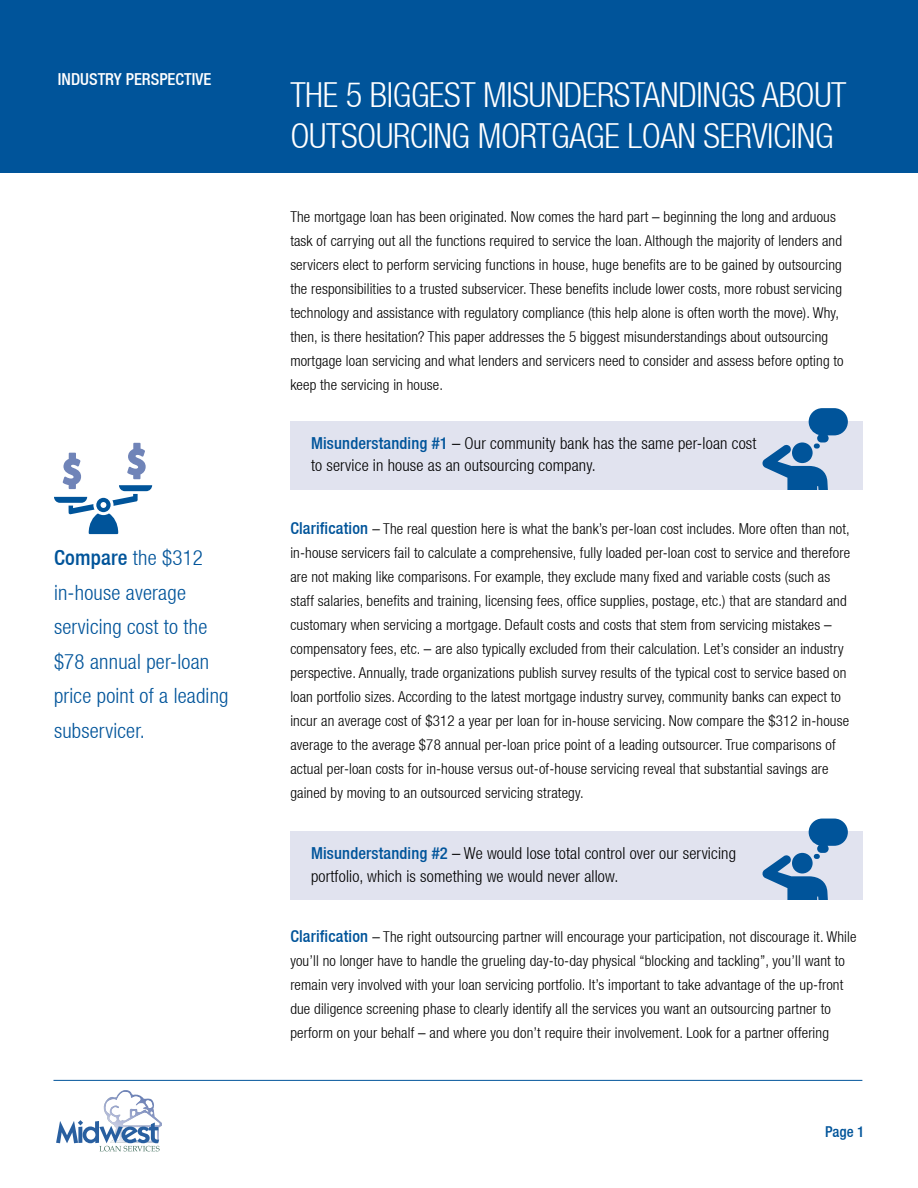
<style>
.page{position:relative;width:918px;height:1188px;background:#fff}
.page>*{position:absolute;margin:0;border:0;box-sizing:border-box;transform-origin:0 0}
.t1{font:300 condensed 34.5px/42px "Helvetica Neue LT";letter-spacing:-.01em;color:#fff}
.t2{font:300 condensed 21px/34.5px "Helvetica Neue LT";letter-spacing:.01em;color:#00549a}
.t3{font:300 condensed 16.5px/22.5px "Helvetica Neue LT";letter-spacing:.01em;color:#000}
.t4{font:500 condensed 16.5px "Helvetica Neue LT";color:#fff}
.t5{font:300 condensed 15px/24px "Helvetica Neue LT";letter-spacing:.01em;color:#000}
.t6{font:500 condensed 15px "Helvetica Neue LT";color:#00549a}
.s1{font-weight:500}
.s2{font-weight:500;color:#00549a}
.s3{font-weight:500;font-size:16.5px;color:#00549a}
</style>
<div class="page">
<div style="left:0;top:0;width:918px;height:173px;background:#00549a"></div>
<img style="left:120px;top:1090px;width:42px;height:37px">
<svg style="left:56px;top:1092px;width:104px;height:59px"></svg>
<hr style="left:53px;top:1080px;width:809px;height:1px;background:#00549a">
<div style="left:290px;top:421px;width:573px;height:68px;background:#e1e3ef"></div>
<svg style="left:762px;top:408px;width:86px;height:81px"></svg>
<div style="left:290px;top:832px;width:573px;height:68px;background:#e1e3ef"></div>
<svg style="left:762px;top:819px;width:86px;height:81px"></svg>
<svg style="left:54px;top:443px;width:98px;height:91px"></svg>
<p class="t4" style="left:58px;top:69px;width:155px">INDUSTRY PERSPECTIVE</p>
<h2 class="t2" style="left:54px;top:541px;width:176px"><span class="s1">Compare</span> the $312 in-house average servicing cost to the $78 annual per-loan price point of a leading subservicer.</h2>
<h1 class="t1" style="left:290px;top:73px;width:558px">THE 5 BIGGEST MISUNDERSTANDINGS ABOUT<br>OUTSOURCING MORTGAGE LOAN SERVICING</h1>
<p class="t5" style="left:290px;top:205px;width:555px">The mortgage loan has been originated. Now comes the hard part – beginning the long and arduous task of carrying out all the functions required to service the loan. Although the majority of lenders and servicers elect to perform servicing functions in house, huge benefits are to be gained by outsourcing the responsibilities to a trusted subservicer. These benefits include lower costs, more robust servicing technology and assistance with regulatory compliance (this help alone is often worth the move). Why, then, is there hesitation? This paper addresses the 5 biggest misunderstandings about outsourcing mortgage loan servicing and what lenders and servicers need to consider and assess before opting to keep the servicing in house.</p>
<p class="t3" style="left:311px;top:432px;width:447px"><span class="s2">Misunderstanding #1</span> – Our community bank has the same per-loan cost to service in house as an outsourcing company.</p>
<p class="t5" style="left:290px;top:517px;width:561px"><span class="s3">Clarification</span> – The real question here is what the bank’s per-loan cost includes. More often than not, in-house servicers fail to calculate a comprehensive, fully loaded per-loan cost to service and therefore are not making like comparisons. For example, they exclude many fixed and variable costs (such as staff salaries, benefits and training, licensing fees, office supplies, postage, etc.) that are standard and customary when servicing a mortgage. Default costs and costs that stem from servicing mistakes – compensatory fees, etc. – are also typically excluded from their calculation. Let’s consider an industry perspective. Annually, trade organizations publish survey results of the typical cost to service based on loan portfolio sizes. According to the latest mortgage industry survey, community banks can expect to incur an average cost of $312 a year per loan for in-house servicing. Now compare the $312 in-house average to the average $78 annual per-loan price point of a leading outsourcer. True comparisons of actual per-loan costs for in-house versus out-of-house servicing reveal that substantial savings are gained by moving to an outsourced servicing strategy.</p>
<p class="t3" style="left:311px;top:842px;width:427px"><span class="s2">Misunderstanding #2</span> – We would lose total control over our servicing portfolio, which is something we would never allow.</p>
<p class="t5" style="left:290px;top:925px;width:568px"><span class="s3">Clarification</span> – The right outsourcing partner will encourage your participation, not discourage it. While you’ll no longer have to handle the grueling day-to-day physical “blocking and tackling”, you’ll want to remain very involved with your loan servicing portfolio. It’s important to take advantage of the up-front due diligence screening phase to clearly identify all the services you want an outsourcing partner to perform on your behalf – and where you don’t require their involvement. Look for a partner offering</p>
<p class="t6" style="left:825px;top:1123px;width:41px">Page 1</p>
</div>
